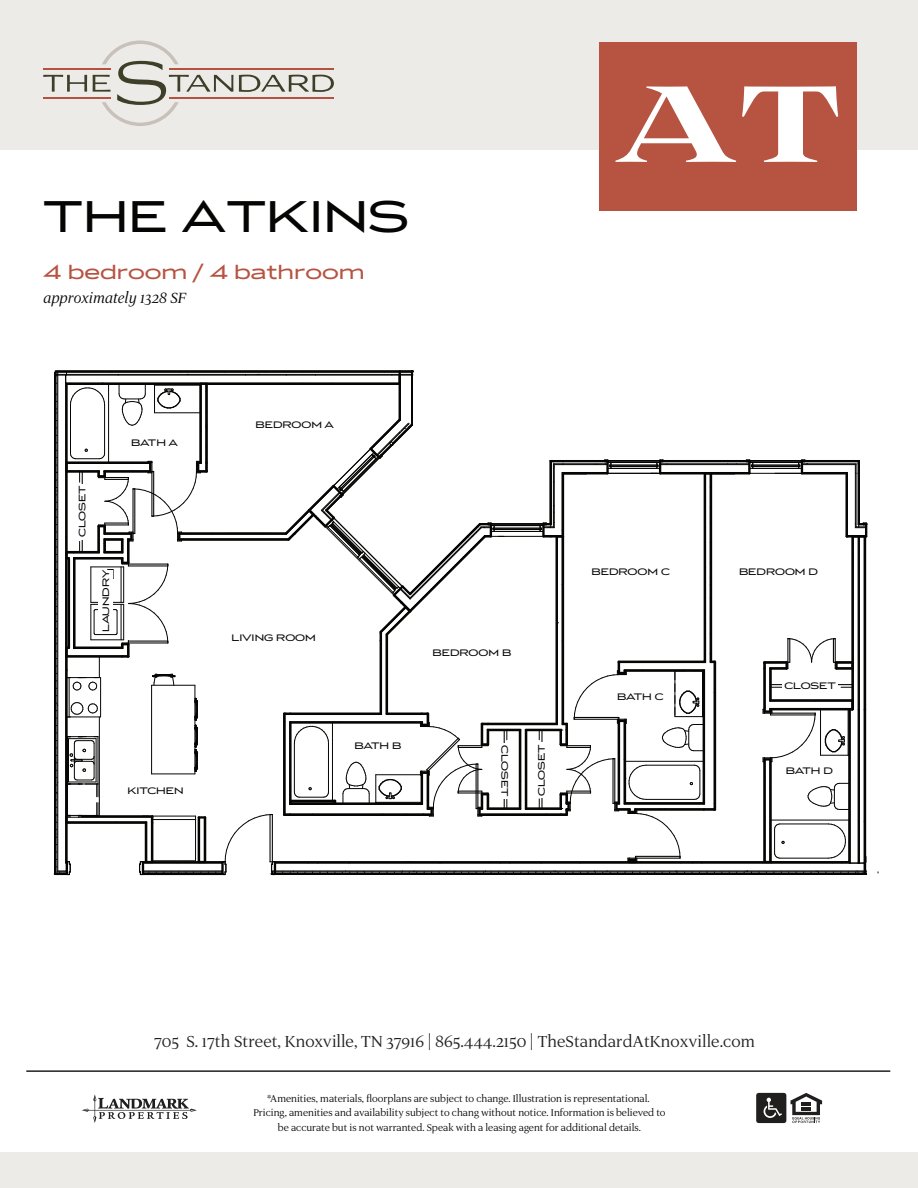
<style>
.page{position:relative;width:918px;height:1188px;background:#fff}
.page>*{position:absolute;margin:0;border:0;box-sizing:border-box;transform-origin:0 0}
.t1{font:120.75px "Luxury Diamond";color:#fff}
.t2{font:49.5px "Luxury Gold";color:#050504}
.t3{font:22.8px "Luxury Gold";color:#b65341}
.t4{font:19.5px "Luxury Text";color:#211e1e}
.t5{font:italic 18px "Luxury Text";color:#050504}
.t6{font:12px/14.4px "Luxury Text";color:#050504;text-align:center}
.t7{font:10.5px "Luxury Gold";color:#050504}
</style>
<div class="page">
<div style="left:0;top:0;width:918px;height:150px;background:#ecebe7"></div>
<hr style="left:26px;top:1070px;width:864px;height:2px;background:#211e1e">
<svg style="left:756px;top:1093px;width:66px;height:30px"></svg>
<svg style="left:82px;top:1094px;width:115px;height:29px"></svg>
<div style="left:0;top:1152px;width:918px;height:36px;background:#ecebe7"></div>
<svg style="left:239px;top:75px;width:95px;height:17px"></svg>
<svg style="left:43px;top:75px;width:44px;height:17px"></svg>
<hr style="left:169px;top:68px;width:165px;height:2px;background:#b45240">
<hr style="left:169px;top:97px;width:165px;height:2px;background:#b45240">
<hr style="left:43px;top:68px;width:67px;height:2px;background:#b45240">
<hr style="left:43px;top:97px;width:67px;height:2px;background:#b45240">
<svg style="left:93px;top:41px;width:140px;height:85px"></svg>
<div style="left:599px;top:42px;width:258px;height:169px;background:#b65341"></div>
<hr style="left:54px;top:372px;width:2px;height:502px;background:#050504">
<svg style="left:55px;top:370px;width:812px;height:505px"></svg>
<hr style="left:153px;top:819px;width:43px;height:1px;background:#050504">
<div style="left:99px;top:571px;width:14px;height:61px;background:#fff"></div>
<div style="left:75px;top:484px;width:18px;height:55px;background:#fff"></div>
<div style="left:783px;top:679px;width:55px;height:18px;background:#fff"></div>
<div style="left:534px;top:743px;width:18px;height:55px;background:#fff"></div>
<div style="left:494px;top:743px;width:18px;height:55px;background:#fff"></div>
<h2 class="t2" style="left:43px;top:190px;width:367px">THE ATKINS</h2>
<h3 class="t3" style="left:43px;top:260px;width:323px">4 bedroom / 4 bathroom</h3>
<h3 class="t5" style="left:43px;top:287px;width:145px">approximately 1328 SF</h3>
<p class="t7" style="left:77px;top:537px;width:53px;rotate:-90deg">CLOSET</p>
<p class="t7" style="left:100px;top:632px;width:64px;rotate:-90deg">LAUNDRY</p>
<p class="t7" style="left:131px;top:437px;width:48px">BATH A</p>
<p class="t7" style="left:128px;top:785px;width:58px">KITCHEN</p>
<p class="t7" style="left:256px;top:419px;width:80px">BEDROOM A</p>
<p class="t7" style="left:231px;top:632px;width:86px">LIVING ROOM</p>
<p class="t7" style="left:433px;top:647px;width:80px">BEDROOM B</p>
<p class="t7" style="left:354px;top:740px;width:48px">BATH B</p>
<p class="t7" style="left:511px;top:745px;width:53px;rotate:90deg">CLOSET</p>
<p class="t7" style="left:536px;top:796px;width:53px;rotate:-90deg">CLOSET</p>
<h1 class="t1" style="left:613px;top:61px;width:230px">AT</h1>
<p class="t7" style="left:592px;top:566px;width:80px">BEDROOM C</p>
<p class="t7" style="left:617px;top:691px;width:48px">BATH C</p>
<p class="t7" style="left:739px;top:566px;width:80px">BEDROOM D</p>
<p class="t7" style="left:784px;top:680px;width:53px">CLOSET</p>
<p class="t7" style="left:786px;top:765px;width:49px">BATH D</p>
<h3 class="t4" style="left:154px;top:1030px;width:602px">705 S. 17th Street, Knoxville, TN 37916 | 865.444.2150 | TheStandardAtKnoxville.com</h3>
<p class="t6" style="left:253px;top:1091px;width:414px">*Amenities, materials, floorplans are subject to change. Illustration is representational.<br>Pricing, amenities and availability subject to chang without notice. Information is believed to be accurate but is not warranted. Speak with a leasing agent for additional details.</p>
</div>
